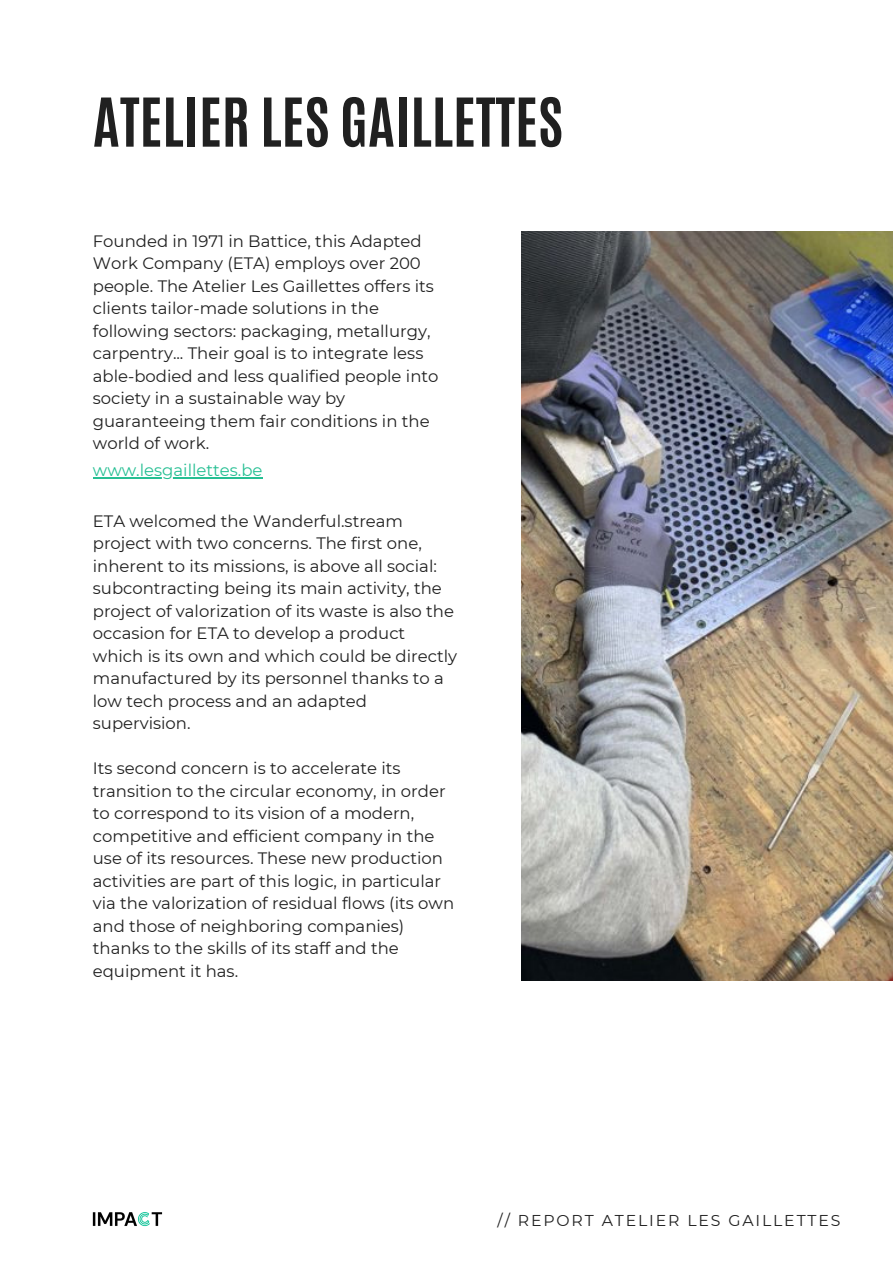
<style>
.page{position:relative;width:893px;height:1264px;background:#fff}
.page>*{position:absolute;margin:0;border:0;box-sizing:border-box;transform-origin:0 0}
.t1{font:700 57.15px "Antonio";color:#202020}
.t2{font:16.5px/22.5px "Montserrat";color:#202020}
.t3{font:16.5px "Montserrat";color:#26bf93}
.t4{font:15.75px "Montserrat";letter-spacing:.12em;color:#202020}
</style>
<div class="page">
<img style="left:93px;top:1212px;width:69px;height:14px">
<img style="left:521px;top:231px;width:371px;height:749px">
<hr style="left:93px;top:477px;width:169px;height:1px;background:#26bf93">
<p class="t1" style="left:93px;top:81px;width:472px">ATELIER LES GAILLETTES</p>
<p class="t2" style="left:93px;top:229px;width:347px">Founded in 1971 in Battice, this Adapted Work Company (ETA) employs over 200 people. The Atelier Les Gaillettes offers its clients tailor-made solutions in the following sectors: packaging, metallurgy, carpentry... Their goal is to integrate less able-bodied and less qualified people into society in a sustainable way by guaranteeing them fair conditions in the world of work.</p>
<p class="t3" style="left:93px;top:460px;width:171px">www.lesgaillettes.be</p>
<p class="t2" style="left:93px;top:509px;width:366px">ETA welcomed the Wanderful.stream project with two concerns. The first one, inherent to its missions, is above all social: subcontracting being its main activity, the project of valorization of its waste is also the occasion for ETA to develop a product which is its own and which could be directly manufactured by its personnel thanks to a low tech process and an adapted supervision.</p>
<p class="t2" style="left:93px;top:757px;width:363px">Its second concern is to accelerate its transition to the circular economy, in order to correspond to its vision of a modern, competitive and efficient company in the use of its resources. These new production activities are part of this logic, in particular via the valorization of residual flows (its own and those of neighboring companies) thanks to the skills of its staff and the equipment it has.</p>
<p class="t4" style="left:497px;top:1210px;width:344px">// REPORT ATELIER LES GAILLETTES</p>
</div>
